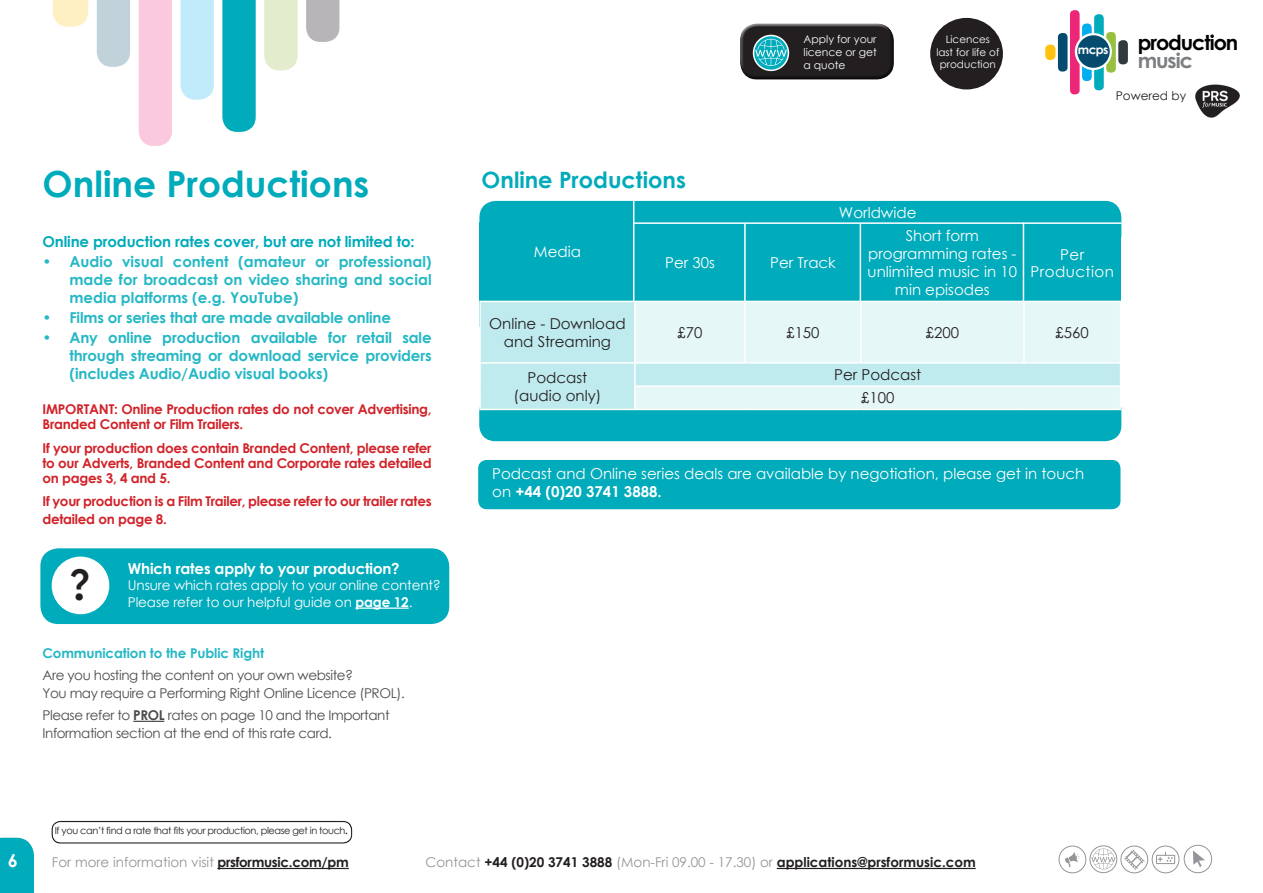
<style>
.page{position:relative;width:1263px;height:893px;background:#fff}
.page>*{position:absolute;margin:0;border:0;box-sizing:border-box;transform-origin:0 0}
.t1{font:500 46.5px "Cera PRO";color:#231f20}
.t2{font:700 36px "Century Gothic";color:#00abbb}
.t3{font:700 22.5px "Century Gothic";color:#00abbb}
.t4{font:700 20.7px "Century Gothic";letter-spacing:-.05em;color:#000}
.t5{font:700 20.7px "Century Gothic";letter-spacing:-.05em;color:#7c7e81}
.t6{font:700 18px "Century Gothic";color:#fff}
.t7{font:700 15px/18px "Century Gothic";letter-spacing:-.01em;color:#26b8c5;text-align:justify}
.t8{font:15px/18px "Century Gothic";color:#fff;text-align:center}
.t9{font:15px/18px "Century Gothic";color:#231f20;text-align:center}
.t10{font:700 15px "Century Gothic";letter-spacing:-.01em;color:#00abbb}
.t11{font:700 15px "Century Gothic";letter-spacing:-.01em;color:#fff}
.t12{font:15px/16.5px "Century Gothic";letter-spacing:.03em;color:#fff;text-align:center}
.t13{font:700 13.5px/15px "Century Gothic";letter-spacing:-.02em;color:#d1232a}
.t14{font:13.5px/18px "Century Gothic";letter-spacing:-.03em;color:#4b4c4d}
.t15{font:13.5px "Century Gothic";letter-spacing:-.01em;color:#fff}
.t16{font:700 13.5px "Century Gothic";color:#231f20}
.t17{font:13.5px "Century Gothic";color:#939598}
.t18{font:700 13.5px "Century Gothic";letter-spacing:-.01em;color:#26b8c5}
.t19{font:700 12.15px "Century Gothic";color:#fff}
.t20{font:12px "Century Gothic";color:#231f20}
.t21{font:10.8px/12.9px "Century Gothic";color:#fff;text-align:justify}
.t22{font:10.35px/12.5px "Century Gothic";color:#fff;text-align:center}
.t23{font:9.75px "Century Gothic";letter-spacing:-.04em;color:#231f20}
.s1{font-weight:700}
.s2{font-weight:700;color:#231f20}
.s3{font-weight:400;color:#939598}
</style>
<div class="page">
<div style="left:0;top:838px;width:34px;height:55px;background:#00abbb"></div>
<div style="left:479px;top:201px;width:642px;height:22px;background:#00abbb"></div>
<div style="left:479px;top:223px;width:642px;height:104px;background:#00abbb"></div>
<hr style="left:133px;top:721px;width:31px;height:1px;background:#4b4c4d">
<div style="left:481px;top:302px;width:153px;height:60px;background:#bfeaee"></div>
<div style="left:636px;top:302px;width:484px;height:60px;background:#e6f7f8"></div>
<hr style="left:479px;top:301px;width:156px;height:1px;background:#fff">
<hr style="left:479px;top:302px;width:2px;height:60px;background:#fff">
<hr style="left:635px;top:301px;width:110px;height:1px;background:#fff">
<hr style="left:634px;top:302px;width:2px;height:60px;background:#fff">
<hr style="left:745px;top:301px;width:116px;height:1px;background:#fff">
<hr style="left:744px;top:302px;width:2px;height:60px;background:#fff">
<hr style="left:861px;top:301px;width:163px;height:1px;background:#fff">
<hr style="left:860px;top:302px;width:1px;height:60px;background:#fff">
<hr style="left:1024px;top:301px;width:97px;height:1px;background:#fff">
<hr style="left:1023px;top:302px;width:2px;height:60px;background:#fff">
<hr style="left:1120px;top:302px;width:1px;height:60px;background:#fff">
<svg style="left:479px;top:364px;width:642px;height:77px;background:#7dd4dc"></svg>
<hr style="left:635px;top:409px;width:110px;height:1px;background:#fff">
<hr style="left:745px;top:409px;width:116px;height:1px;background:#fff">
<hr style="left:861px;top:409px;width:163px;height:1px;background:#fff">
<hr style="left:1024px;top:409px;width:97px;height:1px;background:#fff">
<div style="left:139px;top:0;width:33px;height:146px;background:#fbc9dd"></div>
<svg style="left:180px;top:0;width:34px;height:100px;background:#c2ebfb"></svg>
<svg style="left:222px;top:0;width:34px;height:132px;background:#0aaebd"></svg>
<svg style="left:264px;top:0;width:34px;height:70px;background:#e4edd0"></svg>
<div style="left:97px;top:0;width:33px;height:67px;background:#c1d2db"></div>
<svg style="left:306px;top:0;width:33px;height:42px"></svg>
<svg style="left:53px;top:0;width:35px;height:27px"></svg>
<hr style="left:217px;top:868px;width:132px;height:1px;background:#231f20">
<hr style="left:777px;top:868px;width:199px;height:1px;background:#231f20">
<div style="left:478px;top:460px;width:642px;height:49px;background:#00abbb;border-radius:9px"></div>
<hr style="left:633px;top:189px;width:1px;height:113px;background:#fff">
<hr style="left:744px;top:223px;width:2px;height:79px;background:#fff">
<hr style="left:860px;top:224px;width:1px;height:78px;background:#fff">
<hr style="left:634px;top:222px;width:487px;height:2px;background:#fff">
<div style="left:738px;top:21px;width:156px;height:52px;background:#fff;opacity:.75"></div>
<div style="left:739px;top:28px;width:155px;height:53px;background:#231f20"></div>
<svg style="left:753px;top:35px;width:35px;height:35px"></svg>
<div style="left:753px;top:35px;width:36px;height:36px;border:2px solid #fff;border-radius:50%"></div>
<svg style="left:755px;top:39px;width:32px;height:27px"></svg>
<hr style="left:1023px;top:223px;width:1px;height:79px;background:#fff">
<div style="left:930px;top:18px;width:73px;height:71px;background:#231f20;border-radius:50%"></div>
<div style="left:49px;top:816px;width:305px;height:27px;background:#fff;opacity:.75"></div>
<div style="left:49px;top:822px;width:305px;height:22px;background:#231f20;opacity:.75"></div>
<div style="left:1070px;top:10px;width:9px;height:84px;background:#ed2677;border-radius:4px"></div>
<div style="left:1082px;top:24px;width:10px;height:57px;background:#00aeef;border-radius:4px"></div>
<div style="left:1094px;top:14px;width:10px;height:76px;background:#00abbb;border-radius:4px"></div>
<div style="left:1106px;top:32px;width:10px;height:41px;background:#96c03d;border-radius:4px"></div>
<div style="left:1058px;top:33px;width:9px;height:39px;background:#054b6d;border-radius:4px"></div>
<div style="left:1118px;top:40px;width:10px;height:24px;background:#313a3f;border-radius:4px"></div>
<svg style="left:1075px;top:33px;width:37px;height:37px"></svg>
<div style="left:1077px;top:35px;width:33px;height:33px;background:#054b6d;border-radius:50%"></div>
<div style="left:1045px;top:45px;width:10px;height:15px;background:#ffc20e;border-radius:5px"></div>
<img style="left:1195px;top:84px;width:45px;height:34px">
<div style="left:40px;top:548px;width:409px;height:76px;background:#00abbb;border-radius:18px"></div>
<hr style="left:355px;top:607px;width:54px;height:2px;background:#fff">
<div style="left:52px;top:557px;width:57px;height:56px;background:#fff;border-radius:50%"></div>
<div style="left:52px;top:557px;width:57px;height:57px;border:2px solid #fff;border-radius:50%"></div>
<svg style="left:1152px;top:846px;width:27px;height:27px"></svg>
<div style="left:1152px;top:846px;width:27px;height:27px;border:1px solid #939598;border-radius:50%"></div>
<div style="left:1156px;top:855px;width:19px;height:9px;border:1px solid #939598"></div>
<svg style="left:1158px;top:852px;width:14px;height:9px"></svg>
<div style="left:1059px;top:846px;width:27px;height:27px;border:1px solid #939598;border-radius:50%"></div>
<div style="left:1120px;top:846px;width:28px;height:27px;border:1px solid #939598;border-radius:50%"></div>
<svg style="left:1124px;top:849px;width:21px;height:21px"></svg>
<svg style="left:1065px;top:852px;width:14px;height:15px"></svg>
<div style="left:1090px;top:845px;width:27px;height:28px;border:1px solid #939598;border-radius:50%"></div>
<svg style="left:1091px;top:848px;width:24px;height:21px"></svg>
<div style="left:1184px;top:845px;width:28px;height:28px;border:1px solid #939598;border-radius:50%"></div>
<svg style="left:1193px;top:850px;width:12px;height:17px"></svg>
<h2 class="t2" style="left:43px;top:161px;width:328px">Online Productions</h2>
<p class="t10" style="left:43px;top:231px;width:374px">Online production rates cover, but are not limited to:</p>
<p class="t7" style="left:70px;top:252px;width:364px;text-indent:-27px">• Audio visual content (amateur or professional) made for broadcast on video sharing and social media platforms (e.g. YouTube)</p>
<p class="t7" style="left:43px;top:308px;width:350px">• Films or series that are made available online</p>
<p class="t7" style="left:70px;top:328px;width:364px;text-indent:-27px">• Any online production available for retail sale through streaming or download service providers (includes Audio/Audio visual books)</p>
<p class="t13" style="left:43px;top:401px;width:391px">IMPORTANT: Online Production rates do not cover Advertising,<br>Branded Content or Film Trailers.</p>
<p class="t13" style="left:43px;top:440px;width:391px;text-align:justify">If your production does contain Branded Content, please refer to our Adverts, Branded Content and Corporate rates detailed on pages 3, 4 and 5.</p>
<p class="t13" style="left:43px;top:492px;width:391px;line-height:18px">If your production is a Film Trailer, please refer to our trailer rates detailed on page 8.</p>
<h1 class="t1" style="left:69px;top:553px;width:22px">?</h1>
<p class="t11" style="left:128px;top:559px;width:273px">Which rates apply to your production?</p>
<p class="t15" style="left:128px;top:577px;width:314px">Unsure which rates apply to your online content?</p>
<p class="t15" style="left:128px;top:593px;width:286px">Please refer to our helpful guide on <span class="s1">page 12</span>.</p>
<p class="t18" style="left:43px;top:644px;width:223px">Communication to the Public Right</p>
<p class="t14" style="left:43px;top:665px;width:364px">Are you hosting the content on your own website?<br>You may require a Performing Right Online Licence (PROL).</p>
<p class="t14" style="left:43px;top:706px;width:349px">Please refer to <span class="s1">PROL</span> rates on page 10 and the Important<br>Information section at the end of this rate card.</p>
<p class="t21" style="left:803px;top:32px;width:75px">Apply for your licence or get a quote</p>
<p class="t22" style="left:936px;top:33px;width:64px">Licences last for life of production</p>
<p class="t19" style="left:1078px;top:41px;width:32px">mcps</p>
<h3 class="t4" style="left:1138px;top:27px;width:102px">production</h3>
<h3 class="t5" style="left:1138px;top:45px;width:57px">music</h3>
<p class="t20" style="left:1116px;top:88px;width:72px">Powered by</p>
<h3 class="t3" style="left:482px;top:165px;width:206px">Online Productions</h3>
<p class="t8" style="left:839px;top:203px;width:79px">Worldwide</p>
<p class="t8" style="left:534px;top:242px;width:49px">Media</p>
<p class="t8" style="left:665px;top:254px;width:51px">Per 30s</p>
<p class="t8" style="left:770px;top:254px;width:67px">Per Track</p>
<p class="t8" style="left:868px;top:227px;width:151px">Short form programming rates - unlimited music in 10 min episodes</p>
<p class="t12" style="left:1030px;top:246px;width:85px">Per<br>Production</p>
<p class="t9" style="left:489px;top:314px;width:138px">Online - Download and Streaming</p>
<p class="t9" style="left:677px;top:323px;width:26px">£70</p>
<p class="t9" style="left:786px;top:323px;width:35px">£150</p>
<p class="t9" style="left:926px;top:323px;width:35px">£200</p>
<p class="t9" style="left:1055px;top:323px;width:35px">£560</p>
<p class="t9" style="left:514px;top:368px;width:89px">Podcast (audio only)</p>
<p class="t9" style="left:834px;top:363px;width:89px;line-height:23.2px">Per Podcast £100</p>
<p class="t8" style="left:492px;top:464px;width:594px;text-align:left">Podcast and Online series deals are available by negotiation, please get in touch on <span class="s1">+44 (0)20 3741 3888.</span></p>
<h3 class="t6" style="left:8px;top:849px;width:12px">6</h3>
<p class="t23" style="left:55px;top:825px;width:294px">If you can’t find a rate that fits your production, please get in touch<span class="s1">.</span></p>
<p class="t17" style="left:52px;top:854px;width:298px">For more information visit <span class="s2">prsformusic.com/pm</span></p>
<p class="t16" style="left:425px;top:854px;width:552px"><span class="s3">Contact</span> +44 (0)20 3741 3888 <span class="s3">(Mon-Fri 09.00 - 17.30) or</span> applications@prsformusic.com</p>
</div>
